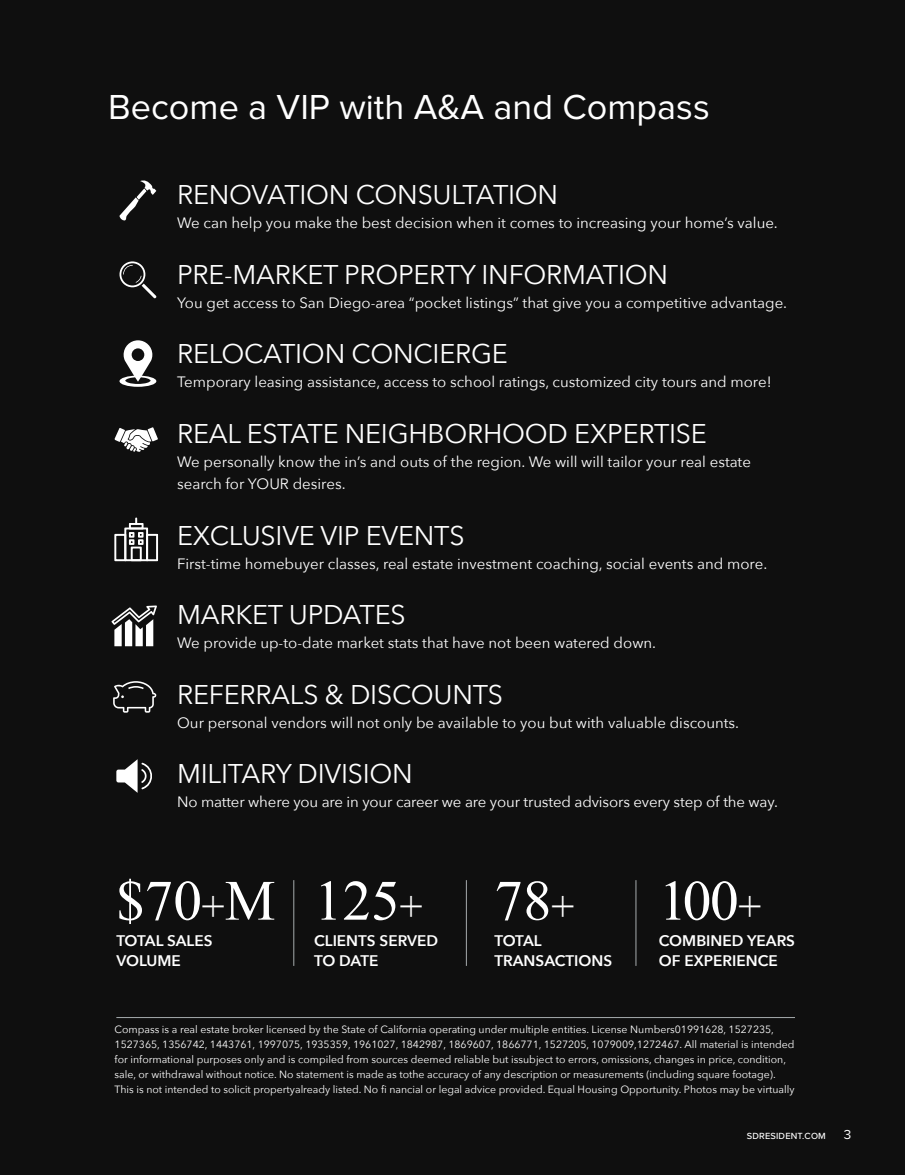
<style>
.page{position:relative;width:905px;height:1175px;background:#fff}
.page>*{position:absolute;margin:0;border:0;box-sizing:border-box;transform-origin:0 0}
.t1{font:57px "Times New Roman";color:#fff}
.t2{font:36px "Proxima Nova";color:#fff}
.t3{font:27px "Avenir Next";letter-spacing:-.01em;color:#fff}
.t4{font:600 15.3px/19.8px "Avenir Next";color:#fff}
.t5{font:15px/22.5px "Avenir Next";color:#fff}
.t6{font:13.5px "Proxima Nova";color:#fff}
.t7{font:10.5px/15px "Avenir Next";color:#fff}
.t8{font:500 9.3px "Proxima Nova";letter-spacing:.02em;color:#fff}
.s1{font-size:40.5px}
</style>
<div class="page">
<div style="left:0;top:0;width:904px;height:1174px;background:#0f0f0f"></div>
<svg style="left:119px;top:261px;width:37px;height:37px"></svg>
<svg style="left:116px;top:759px;width:36px;height:34px"></svg>
<svg style="left:114px;top:518px;width:44px;height:43px"></svg>
<svg style="left:113px;top:681px;width:43px;height:31px"></svg>
<svg style="left:115px;top:427px;width:43px;height:25px"></svg>
<svg style="left:119px;top:180px;width:37px;height:41px"></svg>
<svg style="left:119px;top:340px;width:37px;height:47px"></svg>
<hr style="left:116px;top:1017px;width:679px;height:1px;background:#a6abad">
<svg style="left:111px;top:605px;width:46px;height:41px"></svg>
<hr style="left:293px;top:880px;width:1px;height:85px;background:#a6abad">
<hr style="left:466px;top:880px;width:1px;height:85px;background:#a6abad">
<hr style="left:635px;top:880px;width:1px;height:85px;background:#a6abad">
<h2 class="t2" style="left:108px;top:91px;width:603px">Become a VIP with A&amp;A and Compass</h2>
<h3 class="t3" style="left:177px;top:172px;width:382px">RENOVATION CONSULTATION</h3>
<h3 class="t5" style="left:177px;top:211px;width:602px">We can help you make the best decision when it comes to increasing your home’s value.</h3>
<h3 class="t3" style="left:177px;top:251px;width:492px">PRE-MARKET PROPERTY INFORMATION</h3>
<h3 class="t5" style="left:177px;top:290px;width:611px">You get access to San Diego-area “pocket listings” that give you a competitive advantage.</h3>
<h3 class="t3" style="left:177px;top:331px;width:332px">RELOCATION CONCIERGE</h3>
<h3 class="t5" style="left:177px;top:370px;width:596px">Temporary leasing assistance, access to school ratings, customized city tours and more!</h3>
<h3 class="t3" style="left:177px;top:410px;width:531px">REAL ESTATE NEIGHBORHOOD EXPERTISE</h3>
<h3 class="t5" style="left:177px;top:449px;width:575px">We personally know the in’s and outs of the region. We will will tailor your real estate search for YOUR desires.</h3>
<h3 class="t3" style="left:177px;top:512px;width:289px">EXCLUSIVE VIP EVENTS</h3>
<h3 class="t5" style="left:177px;top:551px;width:591px">First-time homebuyer classes, real estate investment coaching, social events and more.</h3>
<h3 class="t3" style="left:177px;top:592px;width:230px">MARKET UPDATES</h3>
<h3 class="t5" style="left:177px;top:631px;width:480px">We provide up-to-date market stats that have not been watered down.</h3>
<h3 class="t3" style="left:177px;top:671px;width:327px">REFERRALS &amp; DISCOUNTS</h3>
<h3 class="t5" style="left:177px;top:710px;width:563px">Our personal vendors will not only be available to you but with valuable discounts.</h3>
<h3 class="t3" style="left:177px;top:751px;width:237px">MILITARY DIVISION</h3>
<h3 class="t5" style="left:177px;top:790px;width:602px">No matter where you are in your career we are your trusted advisors every step of the way.</h3>
<h1 class="t1" style="left:116px;top:862px;width:161px">$70<span class="s1">+</span>M</h1>
<h3 class="t4" style="left:116px;top:930px;width:98px">TOTAL SALES<br>VOLUME</h3>
<h1 class="t1" style="left:314px;top:862px;width:110px">125<span class="s1">+</span></h1>
<h3 class="t4" style="left:314px;top:930px;width:125px">CLIENTS SERVED<br>TO DATE</h3>
<h1 class="t1" style="left:494px;top:862px;width:81px">78<span class="s1">+</span></h1>
<h3 class="t4" style="left:494px;top:930px;width:119px">TOTAL<br>TRANSACTIONS</h3>
<h1 class="t1" style="left:658px;top:862px;width:104px">100<span class="s1">+</span></h1>
<h3 class="t4" style="left:658px;top:930px;width:138px">COMBINED YEARS<br>OF EXPERIENCE</h3>
<p class="t7" style="left:115px;top:1021px;width:681px">Compass is a real estate broker licensed by the State of California operating under multiple entities. License Numbers01991628, 1527235, 1527365, 1356742, 1443761, 1997075, 1935359, 1961027, 1842987, 1869607, 1866771, 1527205, 1079009,1272467. All material is intended for informational purposes only and is compiled from sources deemed reliable but issubject to errors, omissions, changes in price, condition, sale, or withdrawal without notice. No statement is made as tothe accuracy of any description or measurements (including square footage).<br>This is not intended to solicit propertyalready listed. No fi nancial or legal advice provided. Equal Housing Opportunity. Photos may be virtually</p>
<p class="t8" style="left:746px;top:1128px;width:81px">SDRESIDENT.COM</p>
<p class="t6" style="left:844px;top:1128px;width:9px">3</p>
</div>
